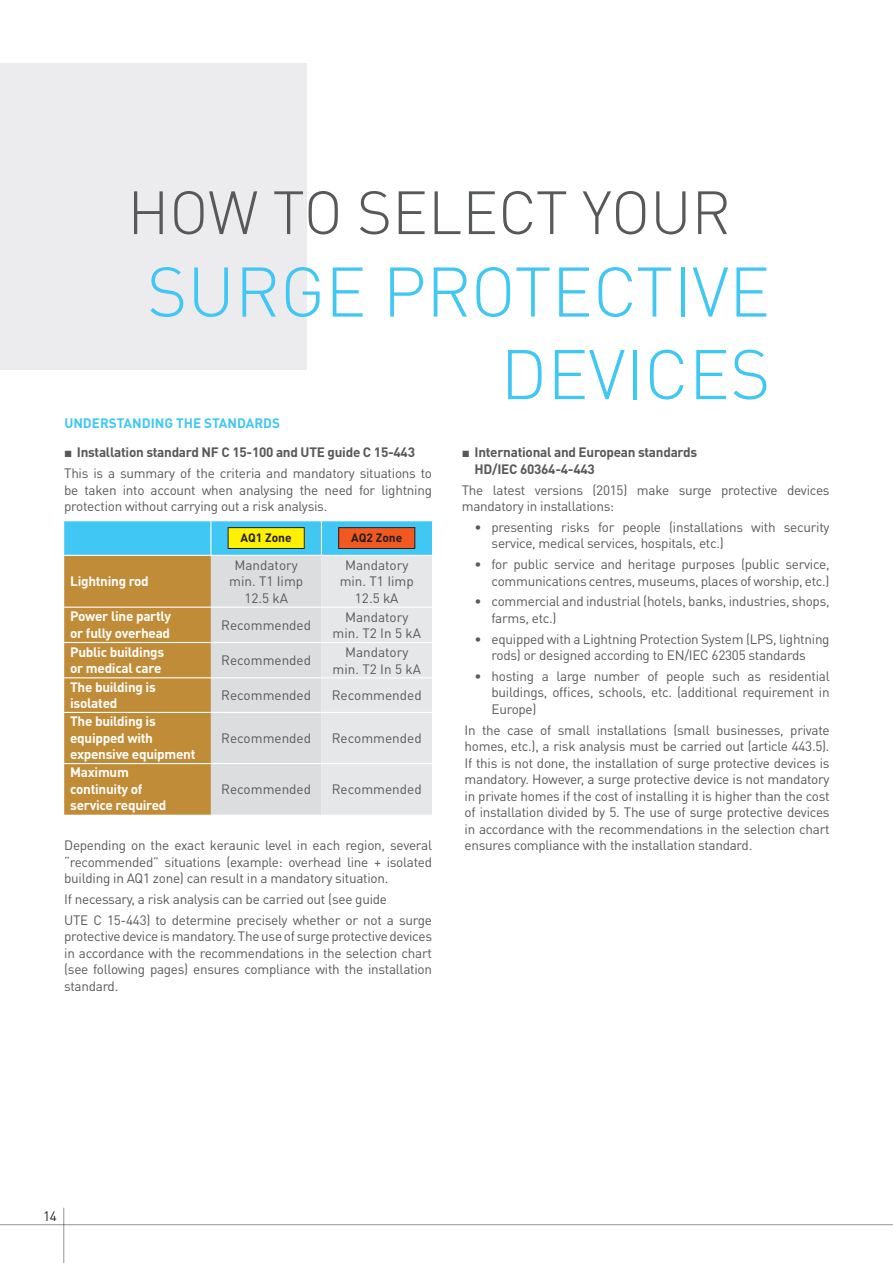
<style>
.page{position:relative;width:893px;height:1263px;background:#fff}
.page>*{position:absolute;margin:0;border:0;box-sizing:border-box;transform-origin:0 0}
.t1{font:300 69px/82.5px "DIN Pro";color:#40c7f4;text-align:right}
.t2{font:300 60px "DIN Pro";color:#57585a}
.t3{font:13.5px/16.5px "DIN Pro";letter-spacing:-.02em;color:#57585a}
.t4{font:13.5px/16.5px "DIN Pro";color:#57585a;text-align:center}
.t5{font:700 13.5px/16.5px "DIN Pro";letter-spacing:-.02em;color:#fff}
.t6{font:700 13.5px/16.5px "DIN Pro";letter-spacing:-.02em;color:#57585a}
.t7{font:700 13.5px "DIN Pro";color:#40c7f4}
.t8{font:13.5px "DIN Pro";color:#231f20}
.t9{font:700 12px "DIN Pro";color:#231f20}
.s1{font-family:"Arial";font-weight:700}
.s2{font-weight:700}
.s3{font-family:"Arial"}
</style>
<div class="page">
<div style="left:0;top:64px;width:306px;height:306px;background:#ececee"></div>
<svg style="left:64px;top:521px;width:368px;height:294px;background:#c7c0a7"></svg>
<hr style="left:64px;top:555px;width:147px;height:1px;background:#fff">
<hr style="left:211px;top:555px;width:110px;height:1px;background:#fff">
<hr style="left:321px;top:555px;width:111px;height:1px;background:#fff">
<hr style="left:64px;top:607px;width:147px;height:1px;background:#fff">
<hr style="left:211px;top:607px;width:110px;height:1px;background:#fff">
<hr style="left:321px;top:607px;width:111px;height:1px;background:#fff">
<hr style="left:64px;top:642px;width:147px;height:1px;background:#fff">
<hr style="left:211px;top:642px;width:110px;height:1px;background:#fff">
<hr style="left:321px;top:642px;width:111px;height:1px;background:#fff">
<hr style="left:64px;top:677px;width:147px;height:1px;background:#fff">
<hr style="left:211px;top:677px;width:110px;height:1px;background:#fff">
<hr style="left:321px;top:677px;width:111px;height:1px;background:#fff">
<hr style="left:64px;top:712px;width:147px;height:1px;background:#fff">
<hr style="left:211px;top:712px;width:110px;height:1px;background:#fff">
<hr style="left:321px;top:712px;width:111px;height:1px;background:#fff">
<hr style="left:64px;top:763px;width:147px;height:1px;background:#fff">
<hr style="left:211px;top:763px;width:110px;height:1px;background:#fff">
<hr style="left:321px;top:763px;width:111px;height:1px;background:#fff">
<hr style="left:210px;top:521px;width:1px;height:34px;background:#fff">
<hr style="left:321px;top:521px;width:1px;height:34px;background:#fff">
<div style="left:228px;top:528px;width:76px;height:20px;background:#fff101"></div>
<div style="left:228px;top:527px;width:76px;height:22px;border:1px solid #231f20"></div>
<div style="left:339px;top:528px;width:76px;height:20px;background:#f15921"></div>
<div style="left:338px;top:527px;width:77px;height:22px;border:1px solid #231f20"></div>
<hr style="left:63px;top:1208px;width:1px;height:55px;background:#939598">
<hr style="left:0;top:1224px;width:893px;height:1px;background:#939598">
<h2 class="t2" style="left:127px;top:166px;width:605px">HOW TO SELECT YOUR</h2>
<h1 class="t1" style="left:147px;top:244px;width:625px">SURGE PROTECTIVE<br>DEVICES</h1>
<p class="t7" style="left:64px;top:412px;width:217px">UNDERSTANDING THE STANDARDS</p>
<p class="t3" style="left:64px;top:441px;width:369px;line-height:20.7px"><span class="s1">■</span> <span class="s2">Installation standard NF C 15-100 and UTE guide C 15-443<br></span>This is a summary of the criteria and mandatory situations to</p>
<p class="t3" style="left:64px;top:481px;width:369px">be taken into account when analysing the need for lightning protection without carrying out a risk analysis.</p>
<p class="t9" style="left:241px;top:528px;width:53px">AQ1 Zone</p>
<p class="t9" style="left:351px;top:528px;width:53px">AQ2 Zone</p>
<p class="t5" style="left:70px;top:571px;width:80px">Lightning rod</p>
<p class="t6" style="left:475px;top:442px;width:224px;text-indent:-13px"><span class="s3">■</span> International and European standards<br>HD/IEC 60364-4-443</p>
<p class="t3" style="left:462px;top:481px;width:369px">The latest versions (2015) make surge protective devices mandatory in installations:</p>
<p class="t3" style="left:492px;top:518px;width:340px;text-indent:-17px">• presenting risks for people (installations with security service, medical services, hospitals, etc.)</p>
<p class="t3" style="left:475px;top:555px;width:357px;text-align:right">• for public service and heritage purposes (public service, communications centres, museums, places of worship, etc.)</p>
<p class="t3" style="left:492px;top:593px;width:340px;text-indent:-17px">• commercial and industrial (hotels, banks, industries, shops, farms, etc.)</p>
<p class="t3" style="left:475px;top:630px;width:357px;text-align:center">• equipped with a Lightning Protection System (LPS, lightning rods) or designed according to EN/IEC 62305 standards</p>
<p class="t3" style="left:492px;top:667px;width:340px;text-align:justify;text-indent:-17px">• hosting a large number of people such as residential buildings, offices, schools, etc. (additional requirement in Europe)</p>
<p class="t3" style="left:465px;top:721px;width:367px;text-align:justify">In the case of small installations (small businesses, private homes, etc.), a risk analysis must be carried out (article 443.5).<br>If this is not done, the installation of surge protective devices is mandatory. However, a surge protective device is not mandatory in private homes if the cost of installing it is higher than the cost of installation divided by 5. The use of surge protective devices in accordance with the recommendations in the selection chart ensures compliance with the installation standard.</p>
<p class="t4" style="left:229px;top:556px;width:76px">Mandatory min. T1 Iimp<br>12.5 kA</p>
<p class="t4" style="left:340px;top:556px;width:76px">Mandatory min. T1 Iimp<br>12.5 kA</p>
<p class="t5" style="left:70px;top:607px;width:102px">Power line partly or fully overhead</p>
<p class="t4" style="left:221px;top:616px;width:91px">Recommended</p>
<p class="t4" style="left:333px;top:608px;width:90px">Mandatory min. T2 In 5 kA</p>
<p class="t5" style="left:70px;top:642px;width:95px">Public buildings or medical care</p>
<p class="t4" style="left:221px;top:652px;width:91px">Recommended</p>
<p class="t4" style="left:333px;top:643px;width:90px">Mandatory min. T2 In 5 kA</p>
<p class="t5" style="left:70px;top:677px;width:87px">The building is isolated</p>
<p class="t4" style="left:221px;top:687px;width:91px">Recommended</p>
<p class="t4" style="left:332px;top:687px;width:91px">Recommended</p>
<p class="t5" style="left:70px;top:711px;width:127px">The building is equipped with expensive equipment</p>
<p class="t4" style="left:221px;top:729px;width:91px">Recommended</p>
<p class="t4" style="left:332px;top:729px;width:91px">Recommended</p>
<p class="t5" style="left:70px;top:763px;width:98px">Maximum continuity of service required</p>
<p class="t4" style="left:221px;top:780px;width:91px">Recommended</p>
<p class="t4" style="left:332px;top:780px;width:91px">Recommended</p>
<p class="t3" style="left:64px;top:836px;width:369px;text-align:justify">Depending on the exact keraunic level in each region, several “recommended” situations (example: overhead line + isolated building in AQ1 zone) can result in a mandatory situation.</p>
<p class="t3" style="left:64px;top:888px;width:369px;line-height:20.7px">If necessary, a risk analysis can be carried out (see guide<br>UTE C 15-443) to determine precisely whether or not a surge</p>
<p class="t3" style="left:64px;top:927px;width:369px;text-align:justify">protective device is mandatory. The use of surge protective devices in accordance with the recommendations in the selection chart (see following pages) ensures compliance with the installation standard.</p>
<p class="t8" style="left:43px;top:1207px;width:15px">14</p>
</div>
